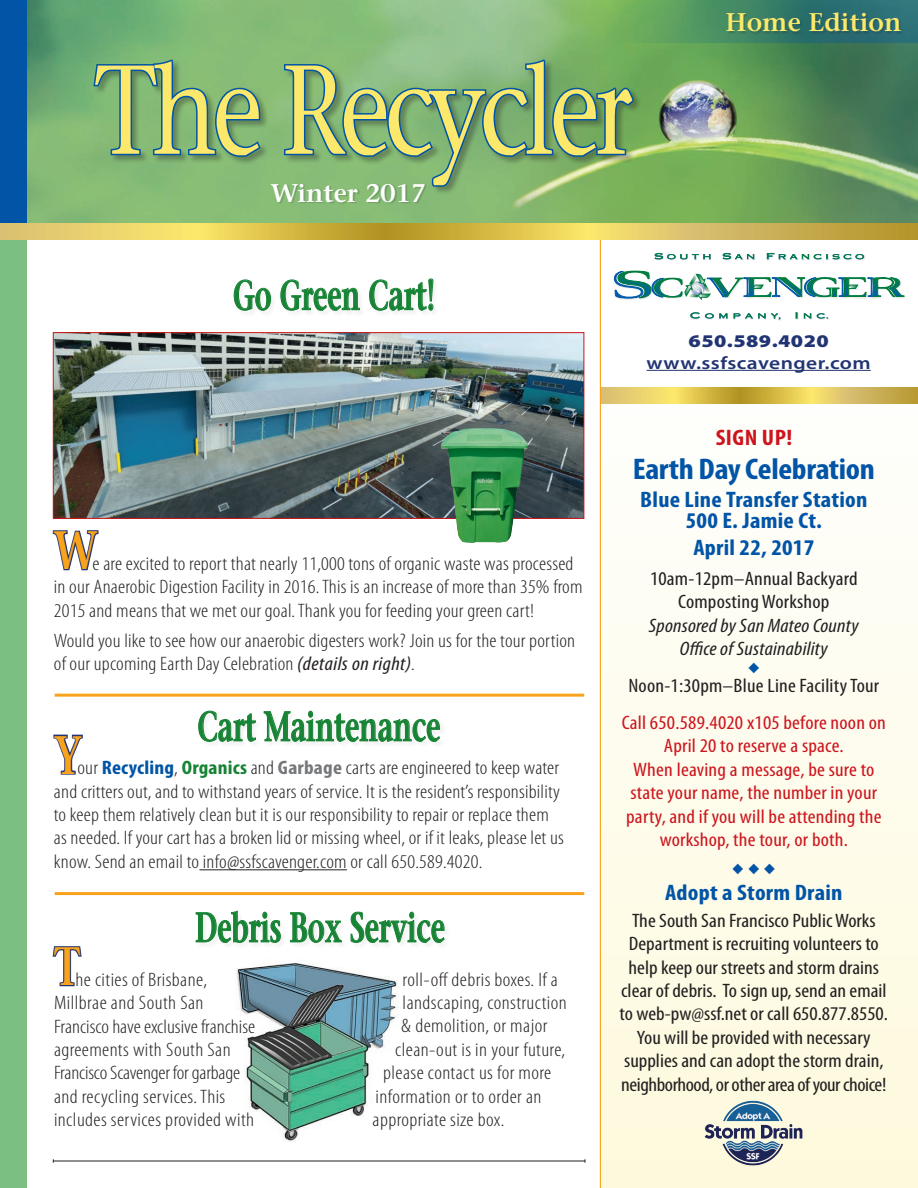
<style>
.page{position:relative;width:918px;height:1188px;background:#fff}
.page>*{position:absolute;margin:0;border:0;box-sizing:border-box;transform-origin:0 0}
.Body_1{font:126px "Stone Serif";letter-spacing:-.05em;color:#fce96b;scale:.8 1}
.New_Body_text_1{font:600 54px "Stone Serif";color:#f9a21c;scale:.75 1}
.Body_1-2{font:600 41.7px "Stone Serif";color:#178335;scale:.66 1}
.New_Body_text_1-2{font:700 condensed 30px "Myriad Pro";letter-spacing:-.01em;color:#0154a6;scale:1.1 1}
.t1{font:600 25.5px "Stone Serif";color:#fce96b}
.t2{font:600 25.5px "Stone Serif";color:#fff}
.New_Body_text_1-3{font:700 condensed 22.5px "Myriad Pro";letter-spacing:.01em;color:#0154a6;scale:1.1 1}
.New_Body_text_1-4{font:700 condensed 22.5px "Myriad Pro";letter-spacing:.02em;color:#cd151d;scale:1.1 1}
.New_Body_text_1-5{font:300 condensed 19.5px/23.4px "Myriad Pro";letter-spacing:.01em;color:#231f20;scale:1.1 1}
.New_Body_text_1-6{font:condensed 19.5px/23.4px "Myriad Pro";color:#231f20;text-align:center;scale:1.1 1}
.New_Body_text_1-7{font:condensed 19.5px/23.4px "Myriad Pro";letter-spacing:.01em;color:#cd151d;text-align:center;scale:1.1 1}
.New_Body_text_1-8{font:italic condensed 19.5px/23.4px "Myriad Pro";letter-spacing:.01em;color:#231f20;text-align:center;scale:1.1 1}
.t3{font:600 18px "Myriad Pro";letter-spacing:.02em;color:#213473;scale:1.2 1}
.t4{font:900 18px "Myriad Pro";letter-spacing:.02em;color:#213473;scale:1.2 1}
.New_Body_text_1-9{font:14.7px "Zapf Dingbats";color:#0154a6}
.s1{font-weight:400;font-style:italic}
.s2{font-style:italic}
.s3{font-weight:700;color:#0154a6}
.s4{font-weight:700;color:#178335}
.s5{font-weight:700;color:#76787b}
.s6{font-style:normal}
</style>
<div class="page">
<img style="left:236px;top:963px;width:162px;height:179px">
<svg style="left:52px;top:530px;width:47px;height:41px"></svg>
<hr style="left:199px;top:869px;width:148px;height:1px;background:#231f20">
<svg style="left:53px;top:734px;width:30px;height:41px"></svg>
<div style="left:602px;top:404px;width:316px;height:784px;background:linear-gradient(to bottom,#fefefc,#fef9dc)"></div>
<svg style="left:601px;top:388px;width:317px;height:15px;background:#d9bf55"></svg>
<img style="left:27px;top:0;width:891px;height:224px">
<div style="left:93px;top:59px;width:549px;height:136px;background:#231f20;opacity:.35"></div>
<svg style="left:92px;top:57px;width:171px;height:104px;background:#649b78"></svg>
<svg style="left:282px;top:57px;width:354px;height:131px;background:#689d76"></svg>
<hr style="left:647px;top:370px;width:224px;height:1px;background:#213473">
<div style="left:0;top:0;width:27px;height:235px;background:#0154a6"></div>
<div style="left:272px;top:184px;width:155px;height:21px;background:#231f20;opacity:.2"></div>
<svg style="left:600px;top:0;width:318px;height:43px;background:#4b8f66"></svg>
<div style="left:727px;top:14px;width:176px;height:21px;background:#231f20;opacity:.2"></div>
<hr style="left:600px;top:235px;width:1px;height:953px;background:#f9a21c">
<svg style="left:614px;top:271px;width:290px;height:29px"></svg>
<img style="left:779px;top:313px;width:50px;height:8px">
<svg style="left:690px;top:312px;width:91px;height:8px"></svg>
<svg style="left:795px;top:312px;width:3px;height:7px"></svg>
<svg style="left:804px;top:313px;width:24px;height:6px"></svg>
<img style="left:655px;top:253px;width:210px;height:7px">
<svg style="left:654px;top:253px;width:57px;height:6px"></svg>
<svg style="left:722px;top:253px;width:32px;height:6px"></svg>
<svg style="left:767px;top:253px;width:97px;height:6px"></svg>
<div style="left:0;top:237px;width:27px;height:951px;background:#7bbf83"></div>
<svg style="left:233px;top:279px;width:38px;height:32px"></svg>
<svg style="left:280px;top:279px;width:80px;height:33px"></svg>
<svg style="left:369px;top:279px;width:64px;height:32px"></svg>
<svg style="left:198px;top:710px;width:58px;height:32px"></svg>
<svg style="left:263px;top:710px;width:177px;height:33px"></svg>
<svg style="left:195px;top:910px;width:86px;height:34px"></svg>
<svg style="left:290px;top:912px;width:52px;height:31px"></svg>
<svg style="left:350px;top:911px;width:95px;height:33px"></svg>
<svg style="left:0;top:224px;width:918px;height:16px;background:#d8be54"></svg>
<hr style="left:55px;top:694px;width:529px;height:3px;background:#f9a21c">
<hr style="left:55px;top:892px;width:529px;height:3px;background:#f9a21c">
<img style="left:55px;top:334px;width:527px;height:183px">
<div style="left:53px;top:332px;width:531px;height:187px;border:1px solid #cd151d"></div>
<img style="left:440px;top:428px;width:88px;height:115px">
<svg style="left:52px;top:946px;width:30px;height:41px"></svg>
<hr style="left:53px;top:1161px;width:532px;height:1px;background:#231f20">
<img style="left:698px;top:1094px;width:112px;height:78px">
<svg style="left:749px;top:663px;width:10px;height:10px"></svg>
<p class="Body_1" style="left:95px;top:33px;width:675px">The Recycler</p>
<p class="t2" style="left:271px;top:177px;width:157px">Winter 2017</p>
<p class="t1" style="left:725px;top:7px;width:178px">Home Edition</p>
<p class="Body_1-2" style="left:233px;top:269px;width:308px">Go Green Cart!</p>
<p class="t4" style="left:689px;top:331px;width:118px">650.589.4020</p>
<p class="t3" style="left:647px;top:351px;width:188px">www.ssfscavenger.com</p>
<p class="New_Body_text_1" style="left:54px;top:517px;width:60px">W</p>
<p class="New_Body_text_1-5" style="left:54px;top:552px;width:482px;text-indent:39px">e are excited to report that nearly 11,000 tons of organic waste was processed in our Anaerobic Digestion Facility in 2016. This is an increase of more than 35% from<br>2015 and means that we met our goal. Thank you for feeding your green cart!</p>
<p class="New_Body_text_1-5" style="left:54px;top:629px;width:475px">Would you like to see how our anaerobic digesters work? Join us for the tour portion of our upcoming Earth Day Celebration <span class="s1">(details on right)</span><span class="s2">.</span></p>
<p class="Body_1-2" style="left:198px;top:701px;width:369px">Cart Maintenance</p>
<p class="New_Body_text_1" style="left:54px;top:721px;width:39px">Y</p>
<p class="New_Body_text_1-5" style="left:54px;top:756px;width:465px;text-indent:24px">our <span class="s3">Recycling</span>, <span class="s4">Organics</span> and <span class="s5">Garbage</span> carts are engineered to keep water and critters out, and to withstand years of service. It is the resident’s responsibility to keep them relatively clean but it is our responsibility to repair or replace them as needed. If your cart has a broken lid or missing wheel, or if it leaks, please let us know. Send an email to info@ssfscavenger.com or call 650.589.4020.</p>
<p class="Body_1-2" style="left:195px;top:902px;width:380px">Debris Box Service</p>
<p class="New_Body_text_1" style="left:54px;top:933px;width:36px">T</p>
<p class="New_Body_text_1-5" style="left:54px;top:968px;width:184px;text-indent:21px">he cities of Brisbane,<br>Millbrae and South San<br>Francisco have exclusive franchise agreements with South San<br>Francisco Scavenger for garbage and recycling services. This includes services provided with</p>
<p class="New_Body_text_1-5" style="left:403px;top:967px;width:143px">roll-off debris boxes. If a</p>
<p class="New_Body_text_1-5" style="left:403px;top:991px;width:151px">landscaping, construction</p>
<p class="New_Body_text_1-5" style="left:401px;top:1014px;width:134px">&amp; demolition, or major</p>
<p class="New_Body_text_1-5" style="left:395px;top:1038px;width:156px">clean-out is in your future,</p>
<p class="New_Body_text_1-5" style="left:383px;top:1061px;width:154px">please contact us for more</p>
<p class="New_Body_text_1-5" style="left:376px;top:1084px;width:152px">information or to order an</p>
<p class="New_Body_text_1-5" style="left:373px;top:1108px;width:121px">appropriate size box.</p>
<p class="New_Body_text_1-4" style="left:716px;top:423px;width:71px">SIGN UP!</p>
<p class="New_Body_text_1-2" style="left:633px;top:450px;width:222px">Earth Day Celebration</p>
<p class="New_Body_text_1-3" style="left:640px;top:485px;width:208px">Blue Line Transfer Station</p>
<p class="New_Body_text_1-3" style="left:686px;top:506px;width:125px">500 E. Jamie Ct.</p>
<p class="New_Body_text_1-3" style="left:693px;top:533px;width:111px">April 22, 2017</p>
<p class="New_Body_text_1-8" style="left:649px;top:567px;width:192px"><span class="s6">10am-12pm–Annual Backyard<br>Composting Workshop<br></span>Sponsored by San Mateo County<br>Office of Sustainability</p>
<p class="New_Body_text_1-6" style="left:628px;top:674px;width:229px">Noon-1:30pm–Blue Line Facility Tour</p>
<p class="New_Body_text_1-7" style="left:622px;top:711px;width:242px">Call 650.589.4020 x105 before noon on April 20 to reserve a space.<br>When leaving a message, be sure to state your name, the number in your party, and if you will be attending the workshop, the tour, or both.</p>
<p class="New_Body_text_1-9" style="left:732px;top:862px;width:45px">◆ ◆ ◆</p>
<p class="New_Body_text_1-3" style="left:665px;top:879px;width:163px">Adopt a Storm Drain</p>
<p class="New_Body_text_1-6" style="left:620px;top:908px;width:246px">The South San Francisco Public Works Department is recruiting volunteers to help keep our streets and storm drains clear of debris. To sign up, send an email to web-pw@ssf.net or call 650.877.8550.<br>You will be provided with necessary supplies and can adopt the storm drain, neighborhood, or other area of your choice!</p>
</div>
